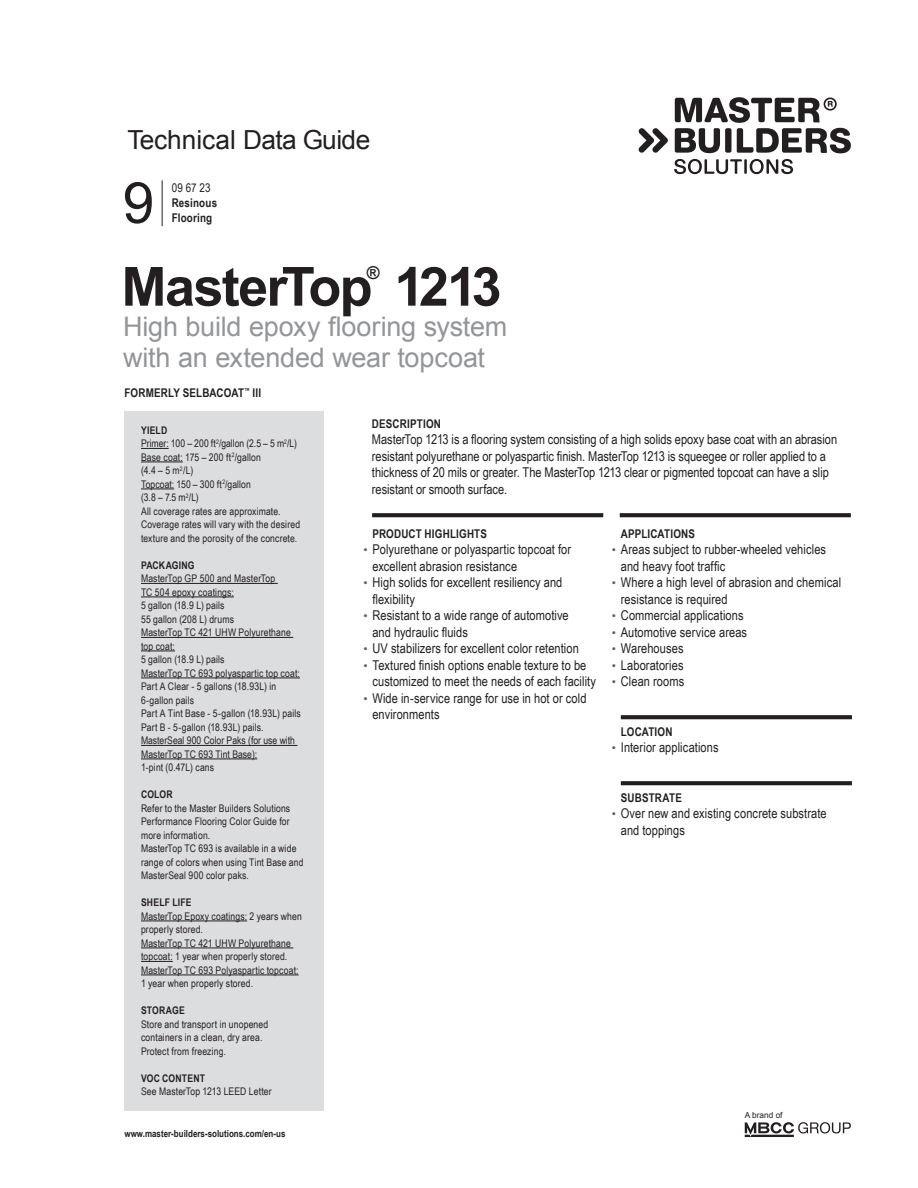
<style>
.page{position:relative;width:918px;height:1188px;background:#fff}
.page>*{position:absolute;margin:0;border:0;box-sizing:border-box;transform-origin:0 0}
.t1{font:57px "Arial";color:#231f20}
.t2{font:700 54px "Arial";letter-spacing:-.035em;color:#231f20}
.t3{font:27px "Arial";letter-spacing:-.005em;color:#939598}
.t4{font:26.25px "Arial";letter-spacing:-.015em;color:#231f20}
.t5{font:700 17.7px "Arial";color:#231f20}
.t6{font:13.5px/16.5px "Arial Narrow";letter-spacing:.005em;color:#231f20}
.t7{font:700 12px/15px "Arial Narrow";letter-spacing:.015em;color:#231f20}
.t8{font:12px "Arial Narrow";color:#231f20}
.t9{font:10.5px/13.5px "Arial Narrow";letter-spacing:.015em;color:#231f20}
.t10{font:700 9.75px "Arial Narrow";color:#231f20}
.t11{font:8.25px "Arial";color:#231f20}
.s1{font-family:"Arial";font-size:12px;color:#636366}
.s2{font-weight:700}
</style>
<div class="page">
<svg style="left:674px;top:159px;width:119px;height:15px"></svg>
<svg style="left:639px;top:128px;width:29px;height:25px"></svg>
<svg style="left:675px;top:97px;width:176px;height:56px"></svg>
<svg style="left:745px;top:1122px;width:106px;height:15px"></svg>
<hr style="left:162px;top:180px;width:1px;height:46px;background:#231f20">
<div style="left:125px;top:411px;width:199px;height:700px;background:#dcdddf"></div>
<svg style="left:372px;top:513px;width:231px;height:4px"></svg>
<svg style="left:620px;top:513px;width:231px;height:4px"></svg>
<svg style="left:621px;top:715px;width:231px;height:4px"></svg>
<svg style="left:621px;top:781px;width:231px;height:4px"></svg>
<svg style="left:141px;top:448px;width:28px;height:1px"></svg>
<hr style="left:141px;top:462px;width:42px;height:1px;background:#231f20">
<hr style="left:141px;top:489px;width:33px;height:1px;background:#231f20">
<hr style="left:141px;top:583px;width:137px;height:1px;background:#231f20">
<hr style="left:141px;top:597px;width:93px;height:1px;background:#231f20">
<hr style="left:141px;top:637px;width:152px;height:1px;background:#231f20">
<hr style="left:141px;top:651px;width:34px;height:1px;background:#231f20">
<hr style="left:141px;top:678px;width:159px;height:1px;background:#231f20">
<hr style="left:141px;top:745px;width:156px;height:1px;background:#231f20">
<hr style="left:141px;top:759px;width:116px;height:1px;background:#231f20">
<hr style="left:141px;top:921px;width:106px;height:1px;background:#231f20">
<hr style="left:141px;top:948px;width:152px;height:1px;background:#231f20">
<hr style="left:141px;top:961px;width:32px;height:1px;background:#231f20">
<hr style="left:141px;top:975px;width:158px;height:1px;background:#231f20">
<h3 class="t4" style="left:128px;top:122px;width:244px">Technical Data Guide</h3>
<p class="t1" style="left:123px;top:166px;width:33px">9</p>
<p class="t8" style="left:172px;top:179px;width:40px">09 67 23</p>
<p class="t7" style="left:172px;top:195px;width:47px">Resinous<br>Flooring</p>
<p class="t5" style="left:367px;top:261px;width:14px">®</p>
<p class="t3" style="left:123px;top:309px;width:386px">High build epoxy flooring system</p>
<p class="t3" style="left:123px;top:340px;width:364px">with an extended wear topcoat</p>
<p class="t7" style="left:125px;top:385px;width:138px">FORMERLY SELBACOAT<sup>™</sup> III</p>
<p class="t7" style="left:372px;top:415px;width:71px">DESCRIPTION</p>
<p class="t6" style="left:372px;top:431px;width:467px">MasterTop 1213 is a flooring system consisting of a high solids epoxy base coat with an abrasion resistant polyurethane or polyaspartic finish. MasterTop 1213 is squeegee or roller applied to a thickness of 20 mils or greater. The MasterTop 1213 clear or pigmented topcoat can have a slip resistant or smooth surface.</p>
<p class="t7" style="left:372px;top:525px;width:116px">PRODUCT HIGHLIGHTS</p>
<p class="t6" style="left:372px;top:541px;width:200px;text-indent:-9px"><span class="s1">•</span> Polyurethane or polyaspartic topcoat for excellent abrasion resistance</p>
<p class="t6" style="left:372px;top:574px;width:192px;text-indent:-9px"><span class="s1">•</span> High solids for excellent resiliency and flexibility</p>
<p class="t6" style="left:372px;top:607px;width:198px;text-indent:-9px"><span class="s1">•</span> Resistant to a wide range of automotive and hydraulic fluids</p>
<p class="t6" style="left:363px;top:640px;width:217px"><span class="s1">•</span> UV stabilizers for excellent color retention</p>
<p class="t6" style="left:372px;top:656px;width:225px;text-indent:-9px"><span class="s1">•</span> Textured finish options enable texture to be customized to meet the needs of each facility</p>
<p class="t6" style="left:372px;top:689px;width:216px;text-indent:-9px"><span class="s1">•</span> Wide in-service range for use in hot or cold environments</p>
<p class="t2" style="left:122px;top:251px;width:382px">MasterTop 1213</p>
<p class="t9" style="left:141px;top:423px;width:158px"><span class="s2">YIELD<br></span>Primer: 100 – 200 ft<sup>2</sup>/gallon (2.5 – 5 m<sup>2</sup>/L)</p>
<p class="t9" style="left:141px;top:450px;width:121px">Base coat: 175 – 200 ft<sup>2</sup>/gallon (4.4 – 5 m<sup>2</sup>/L)</p>
<p class="t9" style="left:141px;top:477px;width:111px">Topcoat: 150 – 300 ft<sup>2</sup>/gallon (3.8 – 7.5 m<sup>2</sup>/L)</p>
<p class="t9" style="left:141px;top:504px;width:141px">All coverage rates are approximate.</p>
<p class="t9" style="left:141px;top:517px;width:161px">Coverage rates will vary with the desired texture and the porosity of the concrete.</p>
<p class="t9" style="left:141px;top:558px;width:136px"><span class="s2">PACKAGING<br></span>MasterTop GP 500 and MasterTop<br>TC 504 epoxy coatings:<br>5 gallon (18.9 L) pails</p>
<p class="t9" style="left:141px;top:612px;width:95px">55 gallon (208 L) drums</p>
<p class="t9" style="left:141px;top:625px;width:151px">MasterTop TC 421 UHW Polyurethane top coat:</p>
<p class="t9" style="left:141px;top:652px;width:85px">5 gallon (18.9 L) pails</p>
<p class="t9" style="left:141px;top:666px;width:161px">MasterTop TC 693 polyaspartic top coat:</p>
<p class="t9" style="left:141px;top:679px;width:137px">Part A Clear - 5 gallons (18.93L) in<br>6-gallon pails</p>
<p class="t9" style="left:141px;top:706px;width:161px">Part A Tint Base - 5-gallon (18.93L) pails<br>Part B - 5-gallon (18.93L) pails.</p>
<p class="t9" style="left:141px;top:733px;width:156px">MasterSeal 900 Color Paks (for use with<br>MasterTop TC 693 Tint Base):</p>
<p class="t9" style="left:141px;top:760px;width:75px">1-pint (0.47L) cans</p>
<p class="t9" style="left:141px;top:787px;width:151px"><span class="s2">COLOR<br></span>Refer to the Master Builders Solutions<br>Performance Flooring Color Guide for more information.</p>
<p class="t9" style="left:141px;top:841px;width:164px">MasterTop TC 693 is available in a wide range of colors when using Tint Base and<br>MasterSeal 900 color paks.</p>
<p class="t9" style="left:141px;top:895px;width:162px"><span class="s2">SHELF LIFE<br></span>MasterTop Epoxy coatings: 2 years when properly stored.</p>
<p class="t9" style="left:141px;top:936px;width:151px">MasterTop TC 421 UHW Polyurethane topcoat: 1 year when properly stored.</p>
<p class="t9" style="left:141px;top:963px;width:159px">MasterTop TC 693 Polyaspartic topcoat:<br>1 year when properly stored.</p>
<p class="t9" style="left:141px;top:1003px;width:129px"><span class="s2">STORAGE<br></span>Store and transport in unopened containers in a clean, dry area.<br>Protect from freezing.</p>
<p class="t9" style="left:141px;top:1071px;width:132px"><span class="s2">VOC CONTENT<br></span>See MasterTop 1213 LEED Letter</p>
<p class="t7" style="left:621px;top:525px;width:76px">APPLICATIONS</p>
<p class="t6" style="left:621px;top:541px;width:207px;text-indent:-9px"><span class="s1">•</span> Areas subject to rubber-wheeled vehicles and heavy foot traffic</p>
<p class="t6" style="left:621px;top:574px;width:222px;text-indent:-9px"><span class="s1">•</span> Where a high level of abrasion and chemical resistance is required</p>
<p class="t6" style="left:612px;top:607px;width:133px"><span class="s1">•</span> Commercial applications</p>
<p class="t6" style="left:612px;top:623px;width:137px"><span class="s1">•</span> Automotive service areas</p>
<p class="t6" style="left:612px;top:640px;width:73px"><span class="s1">•</span> Warehouses</p>
<p class="t6" style="left:612px;top:656px;width:73px"><span class="s1">•</span> Laboratories</p>
<p class="t6" style="left:612px;top:673px;width:74px"><span class="s1">•</span> Clean rooms</p>
<p class="t7" style="left:621px;top:723px;width:53px">LOCATION</p>
<p class="t6" style="left:612px;top:739px;width:108px"><span class="s1">•</span> Interior applications</p>
<p class="t7" style="left:621px;top:789px;width:63px">SUBSTRATE</p>
<p class="t6" style="left:621px;top:805px;width:207px;text-indent:-9px"><span class="s1">•</span> Over new and existing concrete substrate and toppings</p>
<p class="t10" style="left:125px;top:1126px;width:162px">www.master-builders-solutions.com/en-us</p>
<p class="t11" style="left:745px;top:1110px;width:39px">A brand of</p>
</div>
